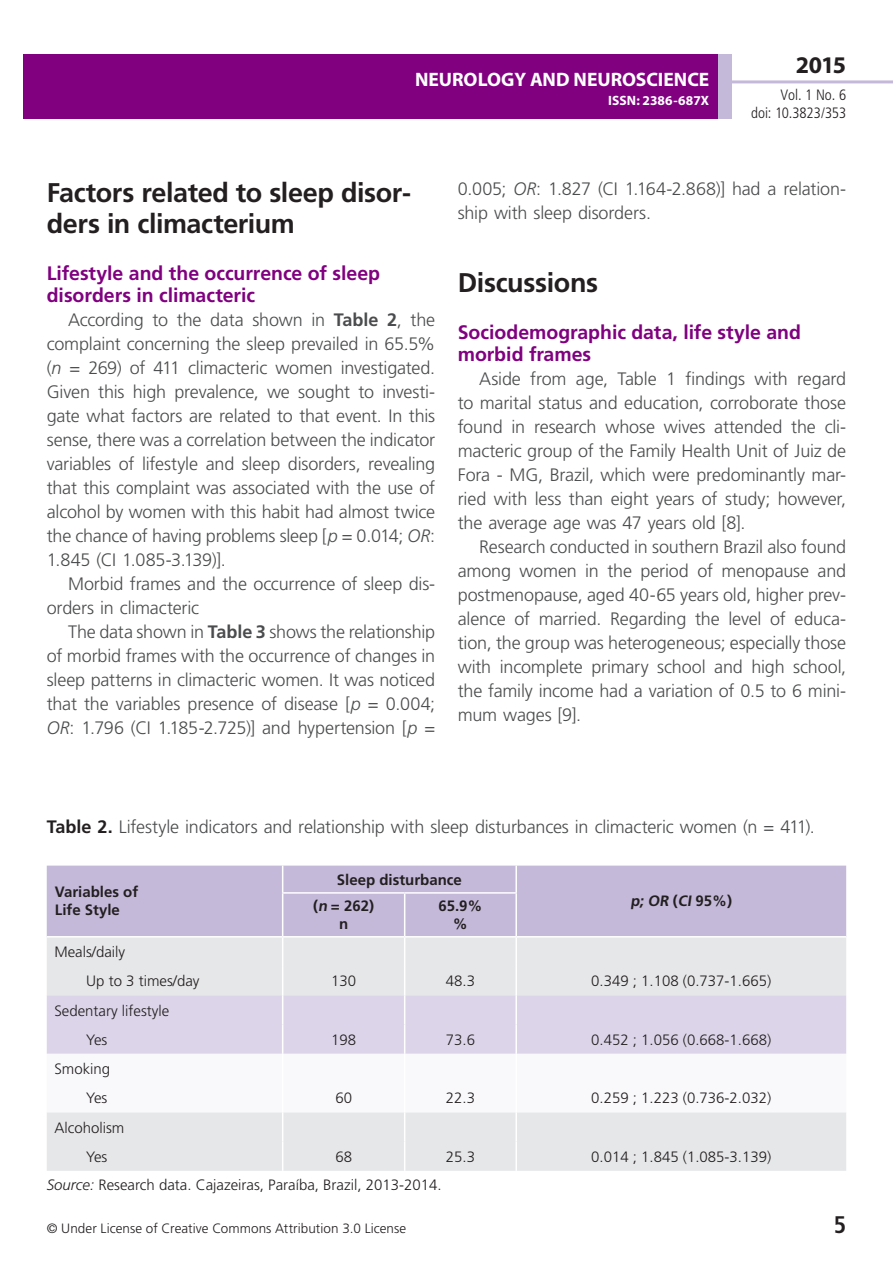
<style>
.page{position:relative;width:893px;height:1263px;background:#fff}
.page>*{position:absolute;margin:0;border:0;box-sizing:border-box;transform-origin:0 0}
._02-Subtit{font:700 27px/31.5px "Frutiger LT Std";letter-spacing:-.015em;color:#231f20}
.t1{font:700 24px "Myriad Pro";color:#231f20}
.t2{font:700 condensed 24px "Frutiger LT Std";color:#231f20}
._02a-Subtit_B{font:700 19.5px/22.5px "Frutiger LT Std";letter-spacing:-.005em;color:#800080}
.t3{font:700 19.5px "Myriad Pro";letter-spacing:-.005em;color:#fff}
._01-txt_80{font:300 18px/24px "Frutiger LT Std";letter-spacing:-.01em;color:#4b4c4d;text-align:justify}
.t4{font:300 15px "Frutiger LT Std";color:#231f20}
.t5{font:700 15px "Frutiger LT Std";color:#231f20}
.t6{font:300 condensed 15px/18px "Frutiger LT Std";color:#231f20;text-align:right}
.t7{font:300 13.5px "Frutiger LT Std";letter-spacing:.005em;color:#231f20}
.t8{font:700 13.5px "Myriad Pro";letter-spacing:.005em;color:#fff}
.s1{font-weight:700}
.s2{font-style:italic}
.s3{font-weight:700;color:#231f20}
</style>
<div class="page">
<div style="left:23px;top:54px;width:762px;height:65px;background:#800080"></div>
<div style="left:732px;top:36px;width:161px;height:94px;background:#fff"></div>
<div style="left:718px;top:54px;width:14px;height:65px;background:#c5b9da"></div>
<hr style="left:730px;top:80px;width:163px;height:3px;background:#c5b9da">
<div style="left:47px;top:866px;width:799px;height:70px;background:#c5b9da"></div>
<div style="left:47px;top:937px;width:799px;height:234px;background:#e6e7e9"></div>
<div style="left:47px;top:995px;width:799px;height:59px;background:#dcd5e9"></div>
<svg style="left:47px;top:1054px;width:799px;height:58px"></svg>
<hr style="left:282px;top:892px;width:123px;height:2px;background:#fff">
<hr style="left:405px;top:892px;width:112px;height:2px;background:#fff">
<svg style="left:282px;top:866px;width:1px;height:26px"></svg>
<hr style="left:515px;top:866px;width:2px;height:26px;background:#fff">
<hr style="left:282px;top:894px;width:1px;height:42px;background:#fff">
<hr style="left:404px;top:894px;width:1px;height:42px;background:#fff">
<hr style="left:515px;top:894px;width:2px;height:42px;background:#fff">
<hr style="left:515px;top:937px;width:2px;height:29px;background:#fff">
<hr style="left:515px;top:966px;width:2px;height:29px;background:#fff">
<svg style="left:282px;top:937px;width:1px;height:87px"></svg>
<svg style="left:404px;top:937px;width:1px;height:87px"></svg>
<hr style="left:515px;top:995px;width:2px;height:29px;background:#fff">
<hr style="left:282px;top:1024px;width:1px;height:30px;background:#fff">
<hr style="left:404px;top:1024px;width:1px;height:30px;background:#fff">
<hr style="left:515px;top:1024px;width:2px;height:30px;background:#fff">
<hr style="left:515px;top:1054px;width:2px;height:29px;background:#fff">
<hr style="left:515px;top:1083px;width:2px;height:29px;background:#fff">
<svg style="left:282px;top:1054px;width:1px;height:87px"></svg>
<svg style="left:404px;top:1054px;width:1px;height:87px"></svg>
<hr style="left:515px;top:1112px;width:2px;height:29px;background:#fff">
<hr style="left:282px;top:1141px;width:1px;height:30px;background:#fff">
<hr style="left:404px;top:1141px;width:1px;height:30px;background:#fff">
<hr style="left:515px;top:1141px;width:2px;height:30px;background:#fff">
<p class="t3" style="left:415px;top:66px;width:296px">NEUROLOGY AND NEUROSCIENCE</p>
<p class="t8" style="left:608px;top:92px;width:102px">ISSN: 2386-687X</p>
<h2 class="t1" style="left:796px;top:49px;width:52px">2015</h2>
<p class="t6" style="left:751px;top:86px;width:97px">Vol. 1 No. 6<br>doi: 10.3823/353</p>
<p class="_02-Subtit" style="left:47px;top:177px;width:366px">Factors related to sleep disor&shy;ders in climacterium</p>
<p class="_02a-Subtit_B" style="left:47px;top:262px;width:335px">Lifestyle and the occurrence of sleep disorders in climacteric</p>
<p class="_01-txt_80" style="left:47px;top:308px;width:390px;text-indent:21px">According to the data shown in <span class="s1">Table 2</span>, the complaint concerning the sleep prevailed in 65.5% (<span class="s2">n</span> = 269) of 411 climacteric women investigated.<br>Given this high prevalence, we sought to investi&shy;gate what factors are related to that event. In this sense, there was a correlation between the indicator variables of lifestyle and sleep disorders, revealing that this complaint was associated with the use of alcohol by women with this habit had almost twice the chance of having problems sleep [<span class="s2">p</span> = 0.014; <span class="s2">OR</span>:<br>1.845 (CI 1.085-3.139)].</p>
<p class="_01-txt_80" style="left:47px;top:572px;width:390px;text-indent:21px">Morbid frames and the occurrence of sleep dis&shy;orders in climacteric</p>
<p class="_01-txt_80" style="left:47px;top:620px;width:390px;text-indent:21px">The data shown in <span class="s1">Table 3</span> shows the relationship of morbid frames with the occurrence of changes in sleep patterns in climacteric women. It was noticed that the variables presence of disease [<span class="s2">p</span> = 0.004; <span class="s2">OR</span>: 1.796 (CI 1.185-2.725)] and hypertension [<span class="s2">p</span> =</p>
<p class="_01-txt_80" style="left:458px;top:177px;width:390px">0.005; <span class="s2">OR</span>: 1.827 (CI 1.164-2.868)] had a relation&shy;ship with sleep disorders.</p>
<p class="_02-Subtit" style="left:458px;top:267px;width:142px">Discussions</p>
<p class="_02a-Subtit_B" style="left:458px;top:321px;width:345px">Sociodemographic data, life style and morbid frames</p>
<p class="_01-txt_80" style="left:458px;top:367px;width:390px;text-indent:21px">Aside from age, Table 1 findings with regard to marital status and education, corroborate those found in research whose wives attended the cli&shy;macteric group of the Family Health Unit of Juiz de Fora - MG, Brazil, which were predominantly mar&shy;ried with less than eight years of study; however, the average age was 47 years old [8].</p>
<p class="_01-txt_80" style="left:458px;top:535px;width:390px;text-indent:21px">Research conducted in southern Brazil also found among women in the period of menopause and postmenopause, aged 40-65 years old, higher prev&shy;alence of married. Regarding the level of educa&shy;tion, the group was heterogeneous; especially those with incomplete primary school and high school, the family income had a variation of 0.5 to 6 mini&shy;mum wages [9].</p>
<p class="_01-txt_80" style="left:47px;top:815px;width:770px"><span class="s3">Table 2.</span> Lifestyle indicators and relationship with sleep disturbances in climacteric women (n = 411).</p>
<p class="t5" style="left:55px;top:883px;width:85px">Variables of</p>
<p class="t5" style="left:55px;top:901px;width:67px">Life Style</p>
<p class="t5" style="left:337px;top:870px;width:127px">Sleep disturbance</p>
<p class="t5" style="left:313px;top:897px;width:62px">(n= 262)</p>
<p class="t5" style="left:339px;top:915px;width:11px">n</p>
<p class="t5" style="left:438px;top:897px;width:46px">65.9%</p>
<p class="t5" style="left:453px;top:915px;width:16px">%</p>
<p class="t5" style="left:630px;top:892px;width:103px">p; OR (CI 95%)</p>
<p class="t4" style="left:54px;top:943px;width:72px">Meals/daily</p>
<p class="t4" style="left:86px;top:973px;width:115px">Up to 3 times/day</p>
<p class="t4" style="left:331px;top:973px;width:27px">130</p>
<p class="t4" style="left:446px;top:973px;width:31px">48.3</p>
<p class="t4" style="left:591px;top:973px;width:182px">0.349 ; 1.108 (0.737-1.665)</p>
<p class="t4" style="left:54px;top:1002px;width:116px">Sedentary lifestyle</p>
<p class="t4" style="left:86px;top:1031px;width:23px">Yes</p>
<p class="t4" style="left:331px;top:1031px;width:27px">198</p>
<p class="t4" style="left:446px;top:1031px;width:31px">73.6</p>
<p class="t4" style="left:591px;top:1031px;width:182px">0.452 ; 1.056 (0.668-1.668)</p>
<p class="t4" style="left:54px;top:1060px;width:57px">Smoking</p>
<p class="t4" style="left:86px;top:1090px;width:23px">Yes</p>
<p class="t4" style="left:335px;top:1090px;width:18px">60</p>
<p class="t4" style="left:446px;top:1090px;width:31px">22.3</p>
<p class="t4" style="left:591px;top:1090px;width:182px">0.259 ; 1.223 (0.736-2.032)</p>
<p class="t4" style="left:54px;top:1119px;width:72px">Alcoholism</p>
<p class="t4" style="left:86px;top:1148px;width:23px">Yes</p>
<p class="t4" style="left:335px;top:1148px;width:18px">68</p>
<p class="t4" style="left:446px;top:1148px;width:31px">25.3</p>
<p class="t4" style="left:591px;top:1148px;width:182px">0.014 ; 1.845 (1.085-3.139)</p>
<p class="t4" style="left:47px;top:1177px;width:396px"><span class="s2">Source:</span> Research data. Cajazeiras, Paraíba, Brazil, 2013-2014.</p>
<p class="t7" style="left:47px;top:1220px;width:361px">© Under License of Creative Commons Attribution 3.0 License</p>
<h2 class="t2" style="left:834px;top:1210px;width:14px">5</h2>
</div>
